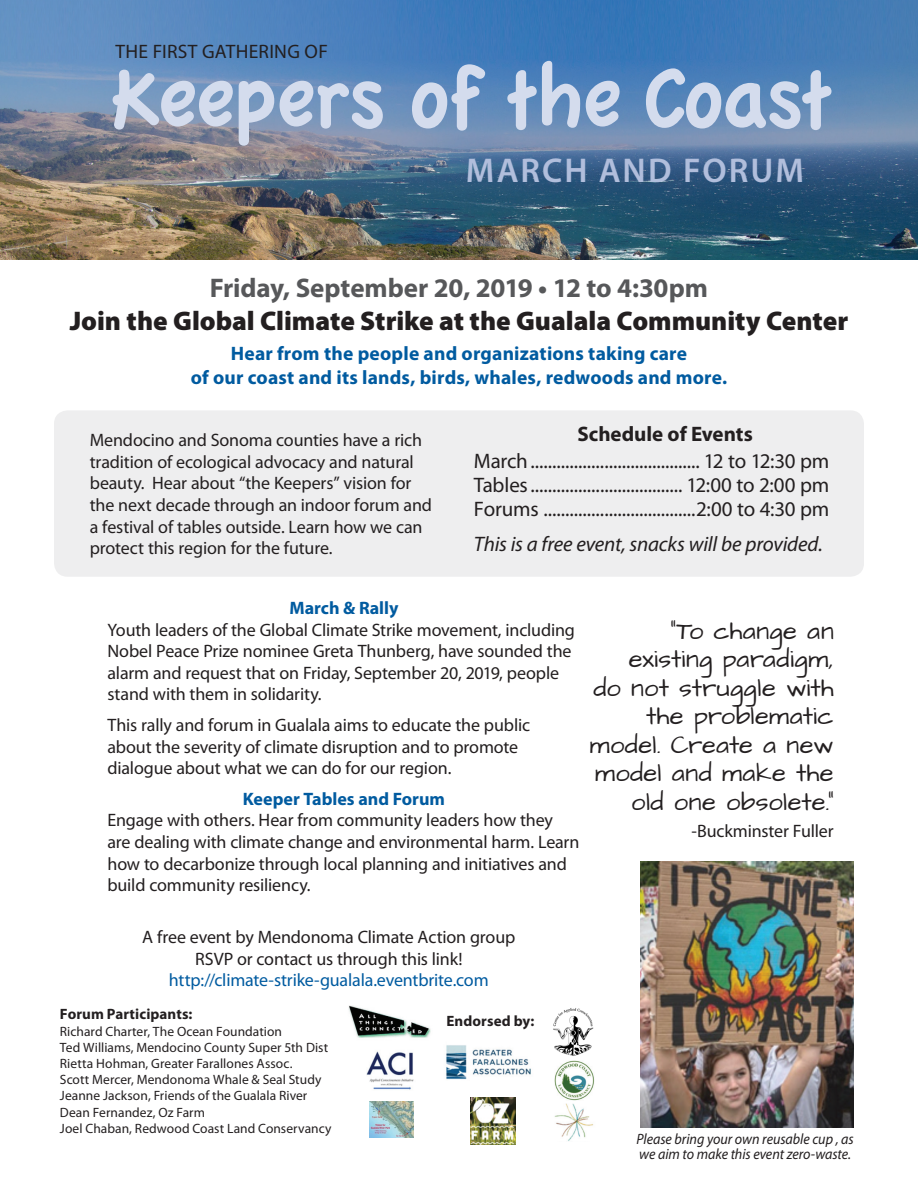
<style>
.page{position:relative;width:918px;height:1188px;background:#fff}
.page>*{position:absolute;margin:0;border:0;box-sizing:border-box;transform-origin:0 0}
.Body_text_Myriad{font:90px "Apple Casual";letter-spacing:-.045em;color:#d4dced}
.Body_text_Myriad-2{font:600 34.5px "Myriad Pro";letter-spacing:.06em;color:#b1bedc}
.t1{font:900 27px "Myriad Pro";color:#231f20}
.t2{font:700 27px "Myriad Pro";letter-spacing:-.005em;color:#57585a}
.Body_text_Myriad-3{font:25.5px/28.5px "Architects Daughter";letter-spacing:.015em;color:#231f20;text-align:right}
.Body_text_Myriad-4{font:21px "Myriad Pro";letter-spacing:-.01em;color:#231f20}
.Body_text_Myriad-5{font:italic 21px "Myriad Pro";letter-spacing:-.01em;color:#231f20}
.Body_text_Myriad-6{font:700 21px "Myriad Pro";color:#231f20}
.Body_text_Myriad-7{font:700 19.5px/23.4px "Myriad Pro";letter-spacing:.01em;color:#015ba0;text-align:center}
.Body_text_Myriad-8{font:19.5px "Myriad Pro";letter-spacing:.015em;color:#231f20}
.Body_text_Myriad-9{font:18px/21.6px "Myriad Pro";letter-spacing:-.01em;color:#231f20}
.Body_text_Myriad-10{font:18px/21.6px "Myriad Pro";letter-spacing:-.01em;color:#015ba0;text-align:center}
.Body_text_Myriad-11{font:700 18px "Myriad Pro";color:#015ba0}
.Body_text_Myriad-12{font:italic 15px/15px "Myriad Pro";letter-spacing:-.005em;color:#231f20;scale:.94 1}
.t3{font:700 15px "Myriad Pro";letter-spacing:.005em;color:#231f20}
.t4{font:13.5px "Myriad Pro";letter-spacing:.005em;color:#231f20}
.s1{color:#231f20}
</style>
<div class="page">
<img style="left:0;top:0;width:918px;height:259px">
<div style="left:54px;top:410px;width:810px;height:167px;background:#eeeeef;border-radius:14px"></div>
<img style="left:553px;top:1008px;width:41px;height:48px">
<img style="left:640px;top:862px;width:213px;height:265px">
<img style="left:446px;top:1045px;width:85px;height:35px">
<img style="left:369px;top:1102px;width:45px;height:36px">
<img style="left:470px;top:1098px;width:46px;height:46px">
<img style="left:555px;top:1060px;width:40px;height:40px">
<img style="left:366px;top:1051px;width:48px;height:39px">
<img style="left:554px;top:1103px;width:39px;height:38px">
<img style="left:348px;top:1005px;width:83px;height:33px">
<p class="Body_text_Myriad-8" style="left:116px;top:39px;width:214px">THE FIRST GATHERING OF</p>
<p class="Body_text_Myriad" style="left:111px;top:50px;width:725px">Keepers of the Coast</p>
<p class="Body_text_Myriad-2" style="left:466px;top:149px;width:340px">MARCH AND FORUM</p>
<p class="t2" style="left:210px;top:271px;width:500px">Friday, September 20, 2019 • 12 to 4:30pm</p>
<p class="t1" style="left:70px;top:303px;width:780px">Join the Global Climate Strike at the Gualala Community Center</p>
<p class="Body_text_Myriad-7" style="left:191px;top:341px;width:538px">Hear from the people and organizations taking care<br>of our coast and its lands, birds, whales, redwoods and more.</p>
<p class="Body_text_Myriad-9" style="left:90px;top:429px;width:344px">Mendocino and Sonoma counties have a rich tradition of ecological advocacy and natural beauty. Hear about “the Keepers” vision for the next decade through an indoor forum and a festival of tables outside. Learn how we can protect this region for the future.</p>
<p class="Body_text_Myriad-6" style="left:578px;top:421px;width:177px">Schedule of Events</p>
<p class="Body_text_Myriad-4" style="left:474px;top:448px;width:357px">March....................................... 12 to 12:30 pm</p>
<p class="Body_text_Myriad-4" style="left:474px;top:472px;width:357px">Tables................................... 12:00 to 2:00 pm</p>
<p class="Body_text_Myriad-4" style="left:474px;top:496px;width:357px">Forums ...................................2:00 to 4:30 pm</p>
<p class="Body_text_Myriad-5" style="left:474px;top:531px;width:350px">This is a free event, snacks will be provided.</p>
<p class="Body_text_Myriad-11" style="left:289px;top:596px;width:111px">March &amp; Rally</p>
<p class="Body_text_Myriad-9" style="left:107px;top:618px;width:469px">Youth leaders of the Global Climate Strike movement, including Nobel Peace Prize nominee Greta Thunberg, have sounded the alarm and request that on Friday, September 20, 2019, people stand with them in solidarity.</p>
<p class="Body_text_Myriad-9" style="left:107px;top:714px;width:424px">This rally and forum in Gualala aims to educate the public</p>
<p class="Body_text_Myriad-9" style="left:107px;top:735px;width:412px">about the severity of climate disruption and to promote dialogue about what we can do for our region.</p>
<p class="Body_text_Myriad-11" style="left:243px;top:787px;width:203px">Keeper Tables and Forum</p>
<p class="Body_text_Myriad-9" style="left:107px;top:809px;width:473px">Engage with others. Hear from community leaders how they are dealing with climate change and environmental harm. Learn how to decarbonize through local planning and initiatives and build community resiliency.</p>
<p class="Body_text_Myriad-3" style="left:590px;top:617px;width:245px">“To change an existing paradigm,<br>do not struggle with the problematic model. Create a new model and make the old one obsolete.”</p>
<p class="Body_text_Myriad-9" style="left:691px;top:820px;width:144px">-Buckminster Fuller</p>
<p class="Body_text_Myriad-9" style="left:142px;top:926px;width:375px">A free event by Mendonoma Climate Action group</p>
<p class="Body_text_Myriad-10" style="left:169px;top:947px;width:321px"><span class="s1">RSVP or contact us through this link! </span>http://climate-strike-gualala.eventbrite.com</p>
<p class="t3" style="left:60px;top:1005px;width:134px">Forum Participants:</p>
<p class="t4" style="left:60px;top:1023px;width:224px">Richard Charter, The Ocean Foundation</p>
<p class="t4" style="left:60px;top:1039px;width:270px">Ted Williams, Mendocino County Super 5th Dist</p>
<p class="t4" style="left:60px;top:1055px;width:234px">Rietta Hohman, Greater Farallones Assoc.</p>
<p class="t4" style="left:60px;top:1071px;width:263px">Scott Mercer, Mendonoma Whale &amp; Seal Study</p>
<p class="t4" style="left:60px;top:1088px;width:249px">Jeanne Jackson, Friends of the Gualala River</p>
<p class="t4" style="left:60px;top:1104px;width:147px">Dean Fernandez, Oz Farm</p>
<p class="t4" style="left:60px;top:1120px;width:273px">Joel Chaban, Redwood Coast Land Conservancy</p>
<p class="t3" style="left:446px;top:1012px;width:89px">Endorsed by:</p>
<p class="Body_text_Myriad-12" style="left:637px;top:1132px;width:232px">Please bring your own reusable cup , as we aim to make this event zero-waste.</p>
</div>
